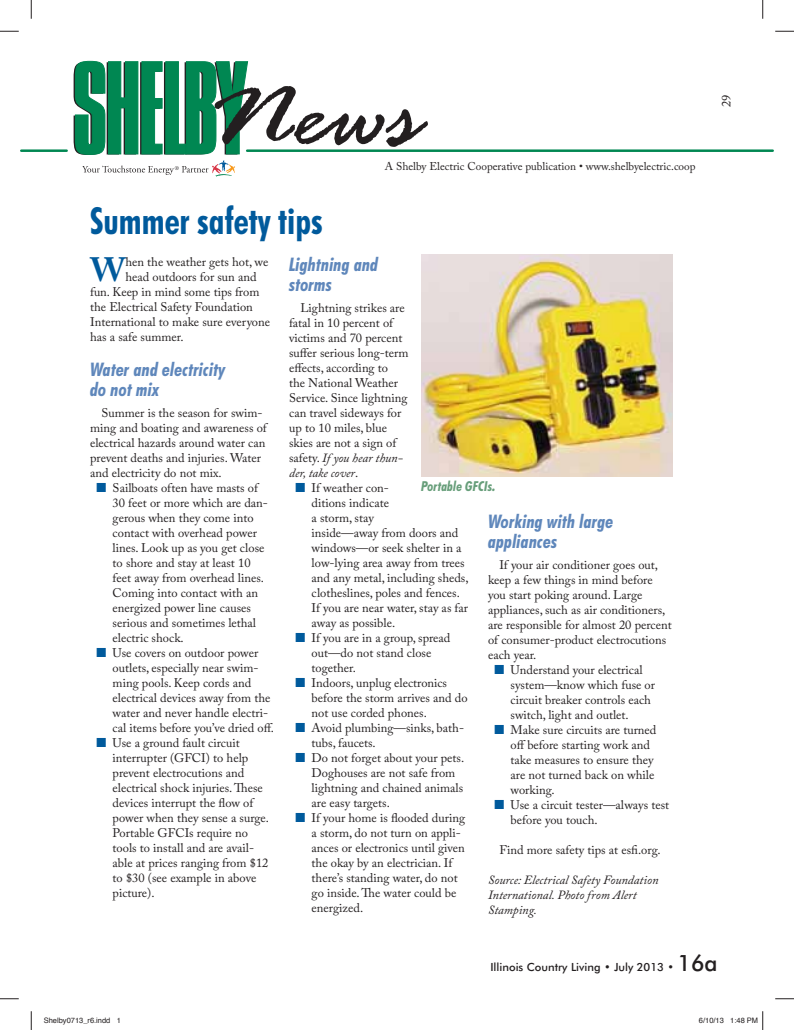
<style>
.page{position:relative;width:794px;height:1030px;background:#fff}
.page>*{position:absolute;margin:0;border:0;box-sizing:border-box;transform-origin:0 0}
.t1{font:700 condensed 37.5px "Futura BT";color:#005a9c;scale:.93 1}
.t2{font:700 33.62px "Adobe Caslon Pro";color:#005a9c}
.t3{font:italic 700 condensed 18.75px/20px "Futura BT";color:#5f87bb}
.t4{font:italic 700 condensed 13.75px "Futura BT";color:#679e7a}
.t5{font:12.5px/15px "Adobe Caslon Pro";color:#231f20}
.t6{font:italic 12.5px/15px "Adobe Caslon Pro";color:#231f20}
.t7{font:11.25px "Adobe Caslon Pro";color:#231f20}
.t8{font:500 11.25px "Futura BT";color:#231f20}
.t9{font:7.5px "Helvetica";color:#231f20}
.s1{font-style:normal}
.s2{font-size:22.5px}
</style>
<div class="page">
<hr style="left:21px;top:149px;width:46px;height:3px;background:#008752">
<hr style="left:247px;top:149px;width:526px;height:3px;background:#008752">
<svg style="left:74px;top:61px;width:354px;height:116px"></svg>
<img style="left:421px;top:254px;width:251px;height:222px">
<svg style="left:0;top:30px;width:19px;height:2px"></svg>
<svg style="left:775px;top:30px;width:19px;height:2px"></svg>
<svg style="left:0;top:998px;width:19px;height:2px"></svg>
<svg style="left:775px;top:998px;width:19px;height:2px"></svg>
<svg style="left:30px;top:0;width:2px;height:19px"></svg>
<svg style="left:30px;top:1011px;width:2px;height:19px"></svg>
<svg style="left:762px;top:0;width:1px;height:19px"></svg>
<svg style="left:762px;top:1011px;width:1px;height:19px"></svg>
<p class="t7" style="left:385px;top:162px;width:312px">A Shelby Electric Cooperative publication • www.shelbyelectric.coop</p>
<h1 class="t1" style="left:90px;top:202px;width:252px">Summer safety tips</h1>
<h2 class="t2" style="left:90px;top:257px;width:37px">W</h2>
<p class="t5" style="left:125px;top:256px;width:144px">hen the weather gets hot, we</p>
<h3 class="t3" style="left:289px;top:255px;width:91px">Lightning and storms</h3>
<p class="t5" style="left:300px;top:301px;width:106px">Lightning strikes are</p>
<p class="t5" style="left:289px;top:316px;width:106px">fatal in 10 percent of</p>
<p class="t5" style="left:289px;top:331px;width:115px">victims and 70 percent</p>
<p class="t5" style="left:289px;top:346px;width:121px">suffer serious long-term</p>
<p class="t5" style="left:289px;top:361px;width:100px">effects, according to</p>
<p class="t5" style="left:289px;top:376px;width:111px">the National Weather</p>
<p class="t5" style="left:289px;top:391px;width:120px">Service. Since lightning</p>
<p class="t5" style="left:289px;top:406px;width:114px">can travel sideways for</p>
<p class="t5" style="left:289px;top:421px;width:100px">up to 10 miles, blue</p>
<p class="t5" style="left:289px;top:436px;width:109px">skies are not a sign of</p>
<p class="t6" style="left:289px;top:451px;width:115px"><span class="s1">safety.</span> If you hear thun-</p>
<p class="t6" style="left:289px;top:466px;width:71px">der, take cover<span class="s1">.</span></p>
<p class="t5" style="left:312px;top:481px;width:79px">If weather con-</p>
<p class="t5" style="left:312px;top:496px;width:79px">ditions indicate</p>
<p class="t5" style="left:312px;top:511px;width:64px">a storm, stay</p>
<p class="t5" style="left:312px;top:526px;width:148px">inside—away from doors and</p>
<p class="t5" style="left:312px;top:541px;width:151px">windows—or seek shelter in a</p>
<p class="t5" style="left:312px;top:556px;width:154px">low-lying area away from trees</p>
<p class="t5" style="left:312px;top:571px;width:158px">and any metal, including sheds,</p>
<p class="t5" style="left:312px;top:586px;width:150px">clotheslines, poles and fences.</p>
<p class="t5" style="left:312px;top:601px;width:158px">If you are near water, stay as far</p>
<p class="t5" style="left:312px;top:616px;width:85px">away as possible.</p>
<p class="t5" style="left:312px;top:631px;width:140px">If you are in a group, spread</p>
<p class="t5" style="left:312px;top:646px;width:121px">out—do not stand close</p>
<p class="t5" style="left:312px;top:661px;width:46px">together.</p>
<p class="t5" style="left:312px;top:676px;width:137px">Indoors, unplug electronics</p>
<p class="t5" style="left:312px;top:691px;width:157px">before the storm arrives and do</p>
<p class="t5" style="left:312px;top:706px;width:117px">not use corded phones.</p>
<p class="t5" style="left:312px;top:721px;width:154px">Avoid plumbing—sinks, bath-</p>
<p class="t5" style="left:312px;top:736px;width:66px">tubs, faucets.</p>
<p class="t5" style="left:312px;top:751px;width:154px">Do not forget about your pets.</p>
<p class="t5" style="left:312px;top:766px;width:145px">Doghouses are not safe from</p>
<p class="t5" style="left:312px;top:781px;width:153px">lightning and chained animals</p>
<p class="t5" style="left:312px;top:796px;width:80px">are easy targets.</p>
<p class="t5" style="left:312px;top:811px;width:155px">If your home is flooded during</p>
<p class="t5" style="left:312px;top:826px;width:151px">a storm, do not turn on appli-</p>
<p class="t5" style="left:312px;top:841px;width:155px">ances or electronics until given</p>
<p class="t5" style="left:312px;top:856px;width:142px">the okay by an electrician. If</p>
<p class="t5" style="left:312px;top:871px;width:148px">there’s standing water, do not</p>
<p class="t5" style="left:312px;top:886px;width:146px">go inside. The water could be</p>
<p class="t5" style="left:312px;top:901px;width:53px">energized.</p>
<p class="t5" style="left:125px;top:271px;width:133px">head outdoors for sun and</p>
<p class="t5" style="left:90px;top:286px;width:171px">fun. Keep in mind some tips from</p>
<p class="t5" style="left:90px;top:301px;width:164px">the Electrical Safety Foundation</p>
<p class="t5" style="left:90px;top:316px;width:181px">International to make sure everyone</p>
<p class="t5" style="left:90px;top:331px;width:95px">has a safe summer.</p>
<h3 class="t3" style="left:90px;top:360px;width:137px">Water and electricity do not mix</h3>
<p class="t5" style="left:90px;top:406px;width:178px;text-indent:11px">Summer is the season for swim&shy;ming and boating and awareness of electrical hazards around water can prevent deaths and injuries. Water and electricity do not mix.</p>
<p class="t5" style="left:113px;top:481px;width:163px">Sailboats often have masts of<br>30 feet or more which are dan&shy;gerous when they come into contact with overhead power lines. Look up as you get close to shore and stay at least 10<br>feet away from overhead lines.<br>Coming into contact with an energized power line causes serious and sometimes lethal electric shock.<br>Use covers on outdoor power outlets, especially near swim&shy;ming pools. Keep cords and electrical devices away from the water and never handle electri&shy;cal items before you’ve dried off.<br>Use a ground fault circuit interrupter (GFCI) to help prevent electrocutions and electrical shock injuries. These devices interrupt the flow of power when they sense a surge.<br>Portable GFCIs require no tools to install and are avail&shy;able at prices ranging from $12 to $30 (see example in above picture).</p>
<p class="t4" style="left:421px;top:480px;width:76px">Portable GFCIs.</p>
<h3 class="t3" style="left:488px;top:513px;width:127px">Working with large appliances</h3>
<p class="t5" style="left:499px;top:559px;width:160px">If your air conditioner goes out,</p>
<p class="t5" style="left:488px;top:574px;width:166px">keep a few things in mind before</p>
<p class="t5" style="left:488px;top:589px;width:156px">you start poking around. Large</p>
<p class="t5" style="left:488px;top:604px;width:179px">appliances, such as air conditioners,</p>
<p class="t5" style="left:488px;top:619px;width:185px">are responsible for almost 20 percent</p>
<p class="t5" style="left:488px;top:634px;width:180px">of consumer-product electrocutions</p>
<p class="t5" style="left:488px;top:649px;width:50px">each year.</p>
<p class="t5" style="left:510px;top:664px;width:133px">Understand your electrical</p>
<p class="t5" style="left:510px;top:679px;width:146px">system—know which fuse or</p>
<p class="t5" style="left:510px;top:694px;width:142px">circuit breaker controls each</p>
<p class="t5" style="left:510px;top:709px;width:120px">switch, light and outlet.</p>
<p class="t5" style="left:510px;top:724px;width:147px">Make sure circuits are turned</p>
<p class="t5" style="left:510px;top:739px;width:141px">off before starting work and</p>
<p class="t5" style="left:510px;top:754px;width:144px">take measures to ensure they</p>
<p class="t5" style="left:510px;top:769px;width:145px">are not turned back on while</p>
<p class="t5" style="left:510px;top:784px;width:46px">working.</p>
<p class="t5" style="left:510px;top:799px;width:160px">Use a circuit tester—always test</p>
<p class="t5" style="left:510px;top:814px;width:89px">before you touch.</p>
<p class="t5" style="left:499px;top:844px;width:163px">Find more safety tips at esfi.org.</p>
<p class="t6" style="left:488px;top:874px;width:172px">Source: Electrical Safety Foundation<br>International. Photo from Alert<br>Stamping.</p>
<p class="t5" style="left:720px;top:107px;width:14px;rotate:-90deg">29</p>
<p class="t8" style="left:490px;top:962px;width:229px">Illinois Country Living • July 2013 • <span class="s2">16a</span></p>
<p class="t9" style="left:44px;top:1017px;width:79px">Shelby0713_r6.indd 1</p>
<p class="t9" style="left:699px;top:1017px;width:61px">6/10/13 1:48 PM</p>
</div>
